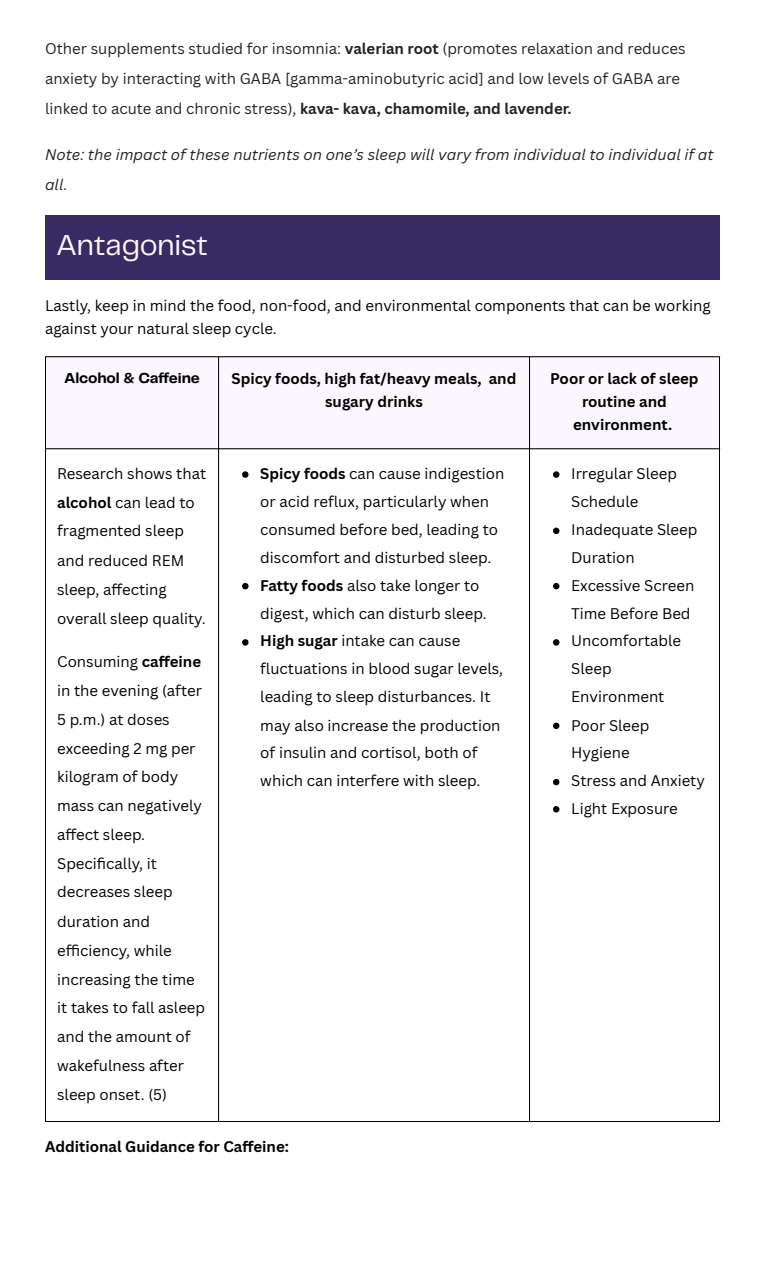
<style>
.page{position:relative;width:765px;height:1262px;background:#fff}
.page>*{position:absolute;margin:0;border:0;box-sizing:border-box;transform-origin:0 0}
.t1{font:30px "Telegraf";letter-spacing:-.01em;color:#fbf7ff}
.t2{font:15px/28.9px "Canva Sans";color:#000}
.t3{font:15px/30px "Canva Sans";color:#222}
.t4{font:700 15px/23px "Canva Sans";color:#000;text-align:center}
.t5{font:italic 15px/30px "Canva Sans";color:#222}
.t6{font:700 15px "Telegraf";letter-spacing:-.01em;color:#000}
.s1{font-weight:700}
</style>
<div class="page">
<div style="left:45px;top:216px;width:675px;height:64px;background:#362b63"></div>
<svg style="left:46px;top:357px;width:673px;height:91px"></svg>
<svg style="left:242px;top:471px;width:7px;height:7px"></svg>
<svg style="left:242px;top:583px;width:7px;height:6px"></svg>
<svg style="left:242px;top:639px;width:7px;height:7px"></svg>
<svg style="left:553px;top:471px;width:6px;height:7px"></svg>
<svg style="left:553px;top:528px;width:6px;height:6px"></svg>
<svg style="left:553px;top:583px;width:6px;height:6px"></svg>
<svg style="left:553px;top:639px;width:6px;height:7px"></svg>
<svg style="left:553px;top:723px;width:6px;height:6px"></svg>
<svg style="left:553px;top:779px;width:6px;height:6px"></svg>
<svg style="left:553px;top:806px;width:6px;height:6px"></svg>
<hr style="left:45px;top:357px;width:1px;height:764px;background:#000">
<hr style="left:218px;top:357px;width:1px;height:764px;background:#000">
<hr style="left:529px;top:357px;width:1px;height:764px;background:#000">
<hr style="left:719px;top:357px;width:1px;height:764px;background:#000">
<hr style="left:45px;top:356px;width:675px;height:1px;background:#000">
<hr style="left:45px;top:448px;width:675px;height:1px;background:#000">
<hr style="left:45px;top:1121px;width:675px;height:1px;background:#000">
<p class="t3" style="left:45px;top:34px;width:642px">Other supplements studied for insomnia: <span class="s1">valerian root</span> (promotes relaxation and reduces anxiety by interacting with GABA [gamma-aminobutyric acid] and low levels of GABA are linked to acute and chronic stress), <span class="s1">kava- kava, chamomile, and lavender.</span></p>
<h3 class="t5" style="left:45px;top:139px;width:670px">Note: the impact of these nutrients on one’s sleep will vary from individual to individual if at all.</h3>
<p class="t1" style="left:56px;top:232px;width:153px">Antagonist</p>
<p class="t2" style="left:45px;top:294px;width:667px;line-height:22.5px">Lastly, keep in mind the food, non-food, and environmental components that can be working against your natural sleep cycle.</p>
<p class="t6" style="left:64px;top:371px;width:137px">Alcohol &amp; Caffeine</p>
<p class="t4" style="left:232px;top:367px;width:286px;line-height:22.5px">Spicy foods, high fat/heavy meals, and sugary drinks</p>
<p class="t4" style="left:550px;top:367px;width:150px">Poor or lack of sleep routine and environment.</p>
<p class="t2" style="left:57px;top:459px;width:150px">Research shows that <span class="s1">alcohol</span> can lead to fragmented sleep and reduced REM sleep, affecting overall sleep quality.</p>
<p class="t2" style="left:57px;top:646px;width:150px">Consuming <span class="s1">caffeine </span>in the evening (after<br>5 p.m.) at doses exceeding 2 mg per kilogram of body mass can negatively affect sleep.<br>Specifi cally, it decreases sleep duration and efficiency, while increasing the time it takes to fall asleep and the amount of wakefulness after sleep onset. (5)</p>
<p class="t2" style="left:260px;top:460px;width:246px;line-height:27.8px"><span class="s1">Spicy foods</span> can cause indigestion or acid reflux, particularly when consumed before bed, leading to discomfort and disturbed sleep.</p>
<p class="t2" style="left:260px;top:571px;width:228px;line-height:28.1px"><span class="s1">Fatty foods</span> also take longer to digest, which can disturb sleep.</p>
<p class="t2" style="left:260px;top:626px;width:244px;line-height:28px"><span class="s1">High sugar</span> intake can cause fluctuations in blood sugar levels, leading to sleep disturbances. It may also increase the production of insulin and cortisol, both of which can interfere with sleep.</p>
<p class="t2" style="left:571px;top:459px;width:107px;line-height:28.1px">Irregular Sleep<br>Schedule</p>
<p class="t2" style="left:571px;top:515px;width:128px;line-height:28.1px">Inadequate Sleep<br>Duration</p>
<p class="t2" style="left:571px;top:571px;width:125px;line-height:28.1px">Excessive Screen<br>Time Before Bed</p>
<p class="t2" style="left:571px;top:626px;width:111px;line-height:28.1px">Uncomfortable<br>Sleep<br>Environment</p>
<p class="t2" style="left:571px;top:711px;width:80px;line-height:27.2px">Poor Sleep<br>Hygiene</p>
<p class="t2" style="left:571px;top:766px;width:135px">Stress and Anxiety</p>
<p class="t2" style="left:571px;top:794px;width:108px">Light Exposure</p>
<h1 class="t4" style="left:45px;top:1135px;width:245px">Additional Guidance for Caffeine:</h1>
</div>
